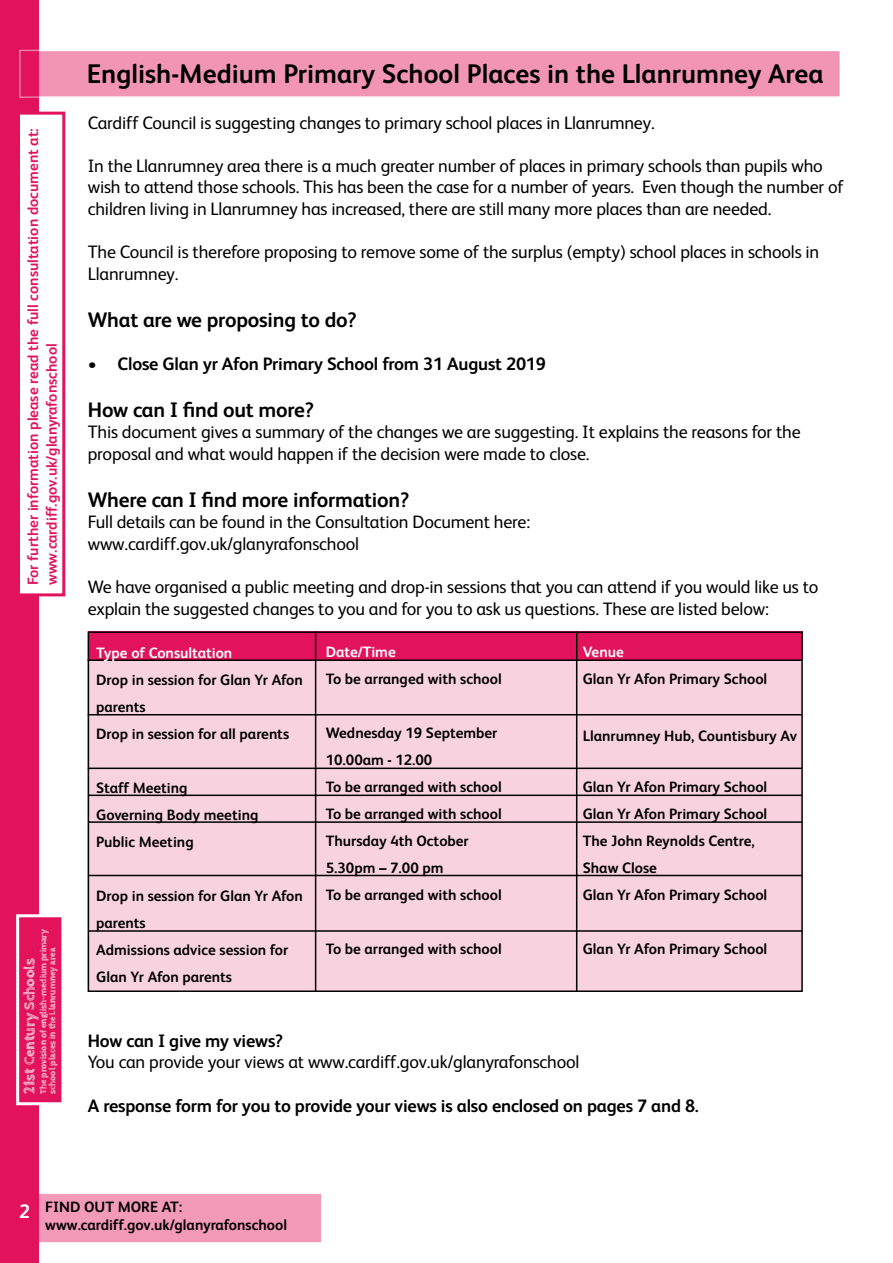
<style>
.page{position:relative;width:893px;height:1263px;background:#fff}
.page>*{position:absolute;margin:0;border:0;box-sizing:border-box;transform-origin:0 0}
.t1{font:700 27px "FS Albert";color:#000}
.t2{font:700 21px "FS Albert";letter-spacing:-.01em;color:#000}
.t3{font:700 19.5px "FS Albert";color:#fff}
.t4{font:18px/21.6px "FS Albert";letter-spacing:-.01em;color:#000}
.t5{font:700 18px "FS Albert";letter-spacing:-.01em;color:#000}
.t6{font:700 15px/27px "FS Albert";color:#000}
.t7{font:700 15px "FS Albert";color:#e2135b}
.t8{font:700 15px "FS Albert";color:#fff}
.t9{font:700 14.85px "Cabin Sketch";color:#fff}
.t10{font:700 9px/9px "Cabin Sketch";color:#fff}
.s1{font-weight:700}
</style>
<div class="page">
<div style="left:0;top:0;width:39px;height:1263px;background:#e2135b"></div>
<div style="left:16px;top:914px;width:48px;height:191px;background:#e2135b;border:3px solid #fff"></div>
<div style="left:17px;top:112px;width:48px;height:484px;background:#fff;border:3px solid #e2135b"></div>
<div style="left:19px;top:50px;width:822px;height:48px;background:#f295b5;border:2px solid #fff"></div>
<svg style="left:91px;top:634px;width:709px;height:355px;background:#f6c3d5"></svg>
<div style="left:88px;top:631px;width:715px;height:361px;border:2px solid #000"></div>
<hr style="left:315px;top:631px;width:1px;height:360px;background:#000">
<hr style="left:576px;top:631px;width:1px;height:360px;background:#000">
<hr style="left:87px;top:659px;width:715px;height:2px;background:#000">
<hr style="left:88px;top:794px;width:714px;height:2px;background:#000">
<hr style="left:88px;top:930px;width:714px;height:2px;background:#000">
<hr style="left:88px;top:821px;width:714px;height:2px;background:#000">
<hr style="left:88px;top:875px;width:714px;height:1px;background:#000">
<hr style="left:88px;top:714px;width:714px;height:1px;background:#000">
<hr style="left:88px;top:767px;width:714px;height:2px;background:#000">
<div style="left:36px;top:1194px;width:285px;height:48px;background:#f29ab8"></div>
<p class="t7" style="left:23px;top:585px;width:459px;rotate:-90deg">For further information please read the full consultation document at:</p>
<p class="t7" style="left:42px;top:585px;width:243px;rotate:-90deg">www.cardiff.gov.uk/glanyrafonschool</p>
<p class="t10" style="left:39px;top:1094px;width:166px;rotate:-90deg">The provision of english-medium primary school places in the Llanrumney area</p>
<p class="t9" style="left:21px;top:1094px;width:137px;rotate:-90deg">21st Century Schools</p>
<p class="t1" style="left:87px;top:56px;width:738px">English-Medium Primary School Places in the Llanrumney Area</p>
<p class="t4" style="left:88px;top:111px;width:568px">Cardiff Council is suggesting changes to primary school places in Llanrumney.</p>
<p class="t4" style="left:88px;top:154px;width:757px">In the Llanrumney area there is a much greater number of places in primary schools than pupils who wish to attend those schools. This has been the case for a number of years. Even though the number of children living in Llanrumney has increased, there are still many more places than are needed.</p>
<p class="t4" style="left:88px;top:240px;width:733px">The Council is therefore proposing to remove some of the surplus (empty) school places in schools in<br>Llanrumney.</p>
<p class="t2" style="left:88px;top:305px;width:271px">What are we proposing to do?</p>
<p class="t5" style="left:88px;top:351px;width:460px">• Close Glan yr Afon Primary School from 31 August 2019</p>
<p class="t2" style="left:88px;top:395px;width:228px">How can I find out more?</p>
<p class="t4" style="left:88px;top:420px;width:714px">This document gives a summary of the changes we are suggesting. It explains the reasons for the proposal and what would happen if the decision were made to close.</p>
<p class="t2" style="left:88px;top:485px;width:323px">Where can I find more information?</p>
<p class="t4" style="left:88px;top:510px;width:444px">Full details can be found in the Consultation Document here: www.cardiff.gov.uk/glanyrafonschool</p>
<p class="t4" style="left:88px;top:575px;width:732px">We have organised a public meeting and drop-in sessions that you can attend if you would like us to explain the suggested changes to you and for you to ask us questions. These are listed below:</p>
<p class="t8" style="left:96px;top:642px;width:138px">Type of Consultation</p>
<p class="t6" style="left:96px;top:665px;width:208px">Drop in session for Glan Yr Afon parents</p>
<p class="t6" style="left:96px;top:719px;width:194px">Drop in session for all parents</p>
<p class="t6" style="left:96px;top:773px;width:93px">Staff Meeting</p>
<p class="t6" style="left:96px;top:800px;width:164px">Governing Body meeting</p>
<p class="t6" style="left:96px;top:827px;width:99px">Public Meeting</p>
<p class="t6" style="left:96px;top:881px;width:208px">Drop in session for Glan Yr Afon parents</p>
<p class="t6" style="left:96px;top:935px;width:194px">Admissions advice session for<br>Glan Yr Afon parents</p>
<p class="t8" style="left:326px;top:641px;width:71px">Date/Time</p>
<p class="t6" style="left:326px;top:664px;width:177px">To be arranged with school</p>
<p class="t6" style="left:326px;top:718px;width:173px">Wednesday 19 September</p>
<p class="t6" style="left:326px;top:745px;width:108px">10.00am - 12.00</p>
<p class="t6" style="left:326px;top:772px;width:177px">To be arranged with school</p>
<p class="t6" style="left:326px;top:799px;width:177px">To be arranged with school</p>
<p class="t6" style="left:326px;top:826px;width:144px">Thursday 4th October</p>
<p class="t6" style="left:326px;top:853px;width:119px">5.30pm – 7.00 pm</p>
<p class="t6" style="left:326px;top:880px;width:177px">To be arranged with school</p>
<p class="t6" style="left:326px;top:934px;width:177px">To be arranged with school</p>
<p class="t8" style="left:583px;top:641px;width:43px">Venue</p>
<p class="t6" style="left:583px;top:664px;width:186px">Glan Yr Afon Primary School</p>
<p class="t6" style="left:583px;top:721px;width:216px">Llanrumney Hub, Countisbury Av</p>
<p class="t6" style="left:583px;top:772px;width:186px">Glan Yr Afon Primary School</p>
<p class="t6" style="left:583px;top:799px;width:186px">Glan Yr Afon Primary School</p>
<p class="t6" style="left:583px;top:826px;width:174px">The John Reynolds Centre,</p>
<p class="t6" style="left:583px;top:853px;width:76px">Shaw Close</p>
<p class="t6" style="left:583px;top:880px;width:186px">Glan Yr Afon Primary School</p>
<p class="t6" style="left:583px;top:934px;width:186px">Glan Yr Afon Primary School</p>
<p class="t4" style="left:88px;top:1029px;width:493px"><span class="s1">How can I give my views?<br></span>You can provide your views at www.cardiff.gov.uk/glanyrafonschool</p>
<p class="t5" style="left:88px;top:1093px;width:613px">A response form for you to provide your views is also enclosed on pages 7 and 8.</p>
<p class="t3" style="left:19px;top:1198px;width:12px">2</p>
<p class="t6" style="left:45px;top:1192px;width:138px">FIND OUT MORE AT:</p>
<p class="t6" style="left:45px;top:1211px;width:243px">www.cardiff.gov.uk/glanyrafonschool</p>
</div>
